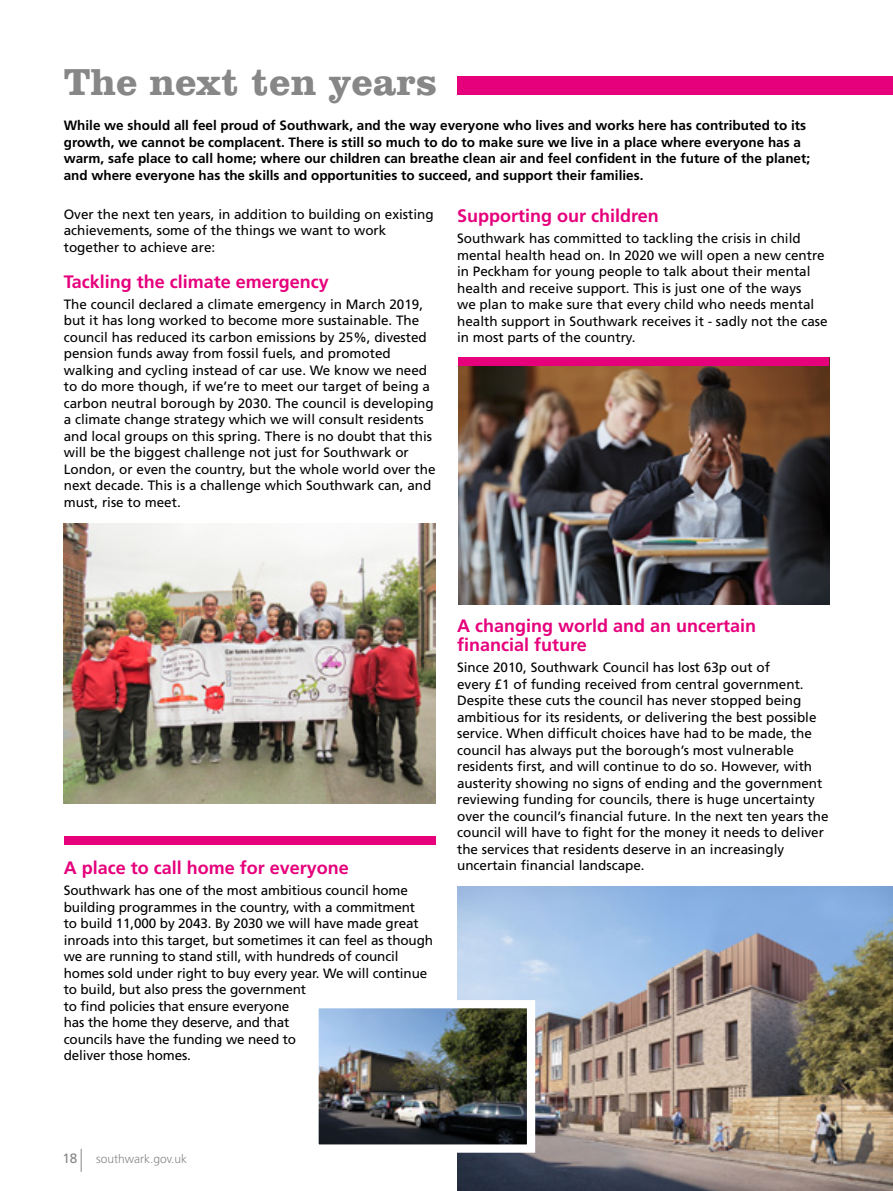
<style>
.page{position:relative;width:893px;height:1191px;background:#fff}
.page>*{position:absolute;margin:0;border:0;box-sizing:border-box;transform-origin:0 0}
.t1{font:700 38.55px "Clarendon BT";color:#878787}
.t2{font:700 18px/19.5px "Frutiger";color:#e6007c}
.t3{font:13.5px/16.5px "Frutiger";color:#000}
.t4{font:700 13.5px/16.5px "Frutiger";color:#000}
.t5{font:13.5px "Frutiger";color:#878787}
.t6{font:300 12px "Frutiger";color:#878787}
</style>
<div class="page">
<div style="left:457px;top:77px;width:124px;height:18px;background:#e6007c"></div>
<div style="left:581px;top:77px;width:124px;height:18px;background:#e6007c"></div>
<div style="left:705px;top:77px;width:188px;height:18px;background:#e6007c"></div>
<img style="left:457px;top:887px;width:436px;height:304px">
<img style="left:64px;top:524px;width:372px;height:279px">
<img style="left:319px;top:1009px;width:207px;height:134px">
<div style="left:310px;top:1000px;width:225px;height:152px;border:8px solid #fff"></div>
<img style="left:458px;top:357px;width:371px;height:248px">
<div style="left:458px;top:358px;width:106px;height:8px;background:#e6007c"></div>
<div style="left:564px;top:358px;width:105px;height:8px;background:#e6007c"></div>
<div style="left:669px;top:358px;width:160px;height:8px;background:#e6007c"></div>
<div style="left:64px;top:836px;width:106px;height:9px;background:#e6007c"></div>
<div style="left:170px;top:836px;width:106px;height:9px;background:#e6007c"></div>
<div style="left:275px;top:836px;width:161px;height:9px;background:#e6007c"></div>
<svg style="left:81px;top:1149px;width:1px;height:22px"></svg>
<h1 class="t1" style="left:64px;top:58px;width:375px">The next ten years</h1>
<p class="t4" style="left:64px;top:117px;width:748px">While we should all feel proud of Southwark, and the way everyone who lives and works here has contributed to its growth, we cannot be complacent. There is still so much to do to make sure we live in a place where everyone has a warm, safe place to call home; where our children can breathe clean air and feel confident in the future of the planet; and where everyone has the skills and opportunities to succeed, and support their families.</p>
<h2 class="t2" style="left:457px;top:206px;width:203px">Supporting our children</h2>
<p class="t3" style="left:457px;top:230px;width:372px">Southwark has committed to tackling the crisis in child mental health head on. In 2020 we will open a new centre in Peckham for young people to talk about their mental health and receive support. This is just one of the ways<br>we plan to make sure that every child who needs mental health support in Southwark receives it - sadly not the case in most parts of the country.</p>
<p class="t3" style="left:64px;top:206px;width:371px">Over the next ten years, in addition to building on existing achievements, some of the things we want to work together to achieve are:</p>
<h2 class="t2" style="left:64px;top:272px;width:267px">Tackling the climate emergency</h2>
<p class="t3" style="left:64px;top:296px;width:373px">The council declared a climate emergency in March 2019, but it has long worked to become more sustainable. The council has reduced its carbon emissions by 25%, divested pension funds away from fossil fuels, and promoted walking and cycling instead of car use. We know we need to do more though, if we’re to meet our target of being a carbon neutral borough by 2030. The council is developing a climate change strategy which we will consult residents and local groups on this spring. There is no doubt that this will be the biggest challenge not just for Southwark or London, or even the country, but the whole world over the next decade. This is a challenge which Southwark can, and must, rise to meet.</p>
<h2 class="t2" style="left:64px;top:858px;width:287px">A place to call home for everyone</h2>
<p class="t3" style="left:64px;top:882px;width:371px">Southwark has one of the most ambitious council home building programmes in the country, with a commitment<br>to build 11,000 by 2043. By 2030 we will have made great inroads into this target, but sometimes it can feel as though we are running to stand still, with hundreds of council homes sold under right to buy every year. We will continue to build, but also press the government<br>to find policies that ensure everyone<br>has the home they deserve, and that<br>councils have the funding we need to<br>deliver those homes.</p>
<h2 class="t2" style="left:457px;top:615px;width:301px">A changing world and an uncertain financial future</h2>
<p class="t3" style="left:457px;top:659px;width:373px">Since 2010, Southwark Council has lost 63p out of<br>every £1 of funding received from central government.<br>Despite these cuts the council has never stopped being ambitious for its residents, or delivering the best possible service. When difficult choices have had to be made, the council has always put the borough’s most vulnerable residents first, and will continue to do so. However, with austerity showing no signs of ending and the government reviewing funding for councils, there is huge uncertainty over the council’s financial future. In the next ten years the council will have to fight for the money it needs to deliver the services that residents deserve in an increasingly uncertain financial landscape.</p>
<p class="t5" style="left:62px;top:1150px;width:17px">18</p>
<p class="t6" style="left:96px;top:1152px;width:93px">southwark.gov.uk</p>
</div>
